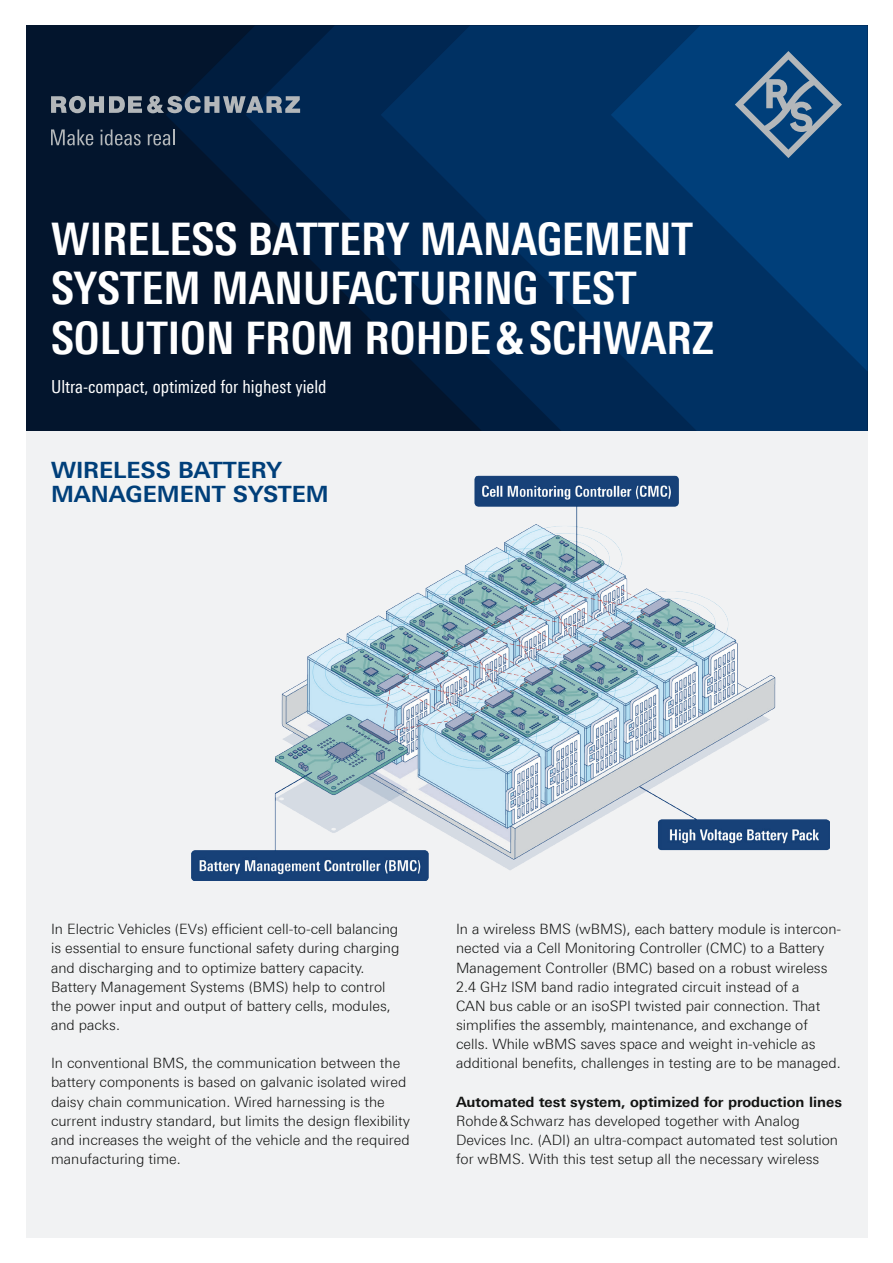
<style>
.page{position:relative;width:893px;height:1263px;background:#fff}
.page>*{position:absolute;margin:0;border:0;box-sizing:border-box;transform-origin:0 0}
.t1{font:700 condensed 45px/49.5px "Linotype Universfor RS";color:#fff}
.t2{font:700 22.5px "Linotype Universfor RS";color:#003f7a}
.t3{font:condensed 18px "Linotype Universfor RS";color:#fff}
.t4{font:300 14.25px/19.2px "Linotype Universfor RS";color:#131413}
.t5{font:700 14.25px "Linotype Universfor RS";color:#131413}
</style>
<div class="page">
<div style="left:26px;top:401px;width:841px;height:836px;background:#f1f2f3"></div>
<img style="left:191px;top:475px;width:638px;height:406px">
<div style="left:26px;top:26px;width:841px;height:405px;background:#03152d"></div>
<svg style="left:166px;top:36px;width:79px;height:157px"></svg>
<svg style="left:245px;top:26px;width:136px;height:303px"></svg>
<svg style="left:381px;top:26px;width:486px;height:405px;background:#002a56"></svg>
<svg style="left:611px;top:26px;width:256px;height:345px;background:#00386e"></svg>
<svg style="left:735px;top:51px;width:107px;height:107px;background:#2d5d8a"></svg>
<svg style="left:51px;top:129px;width:42px;height:16px"></svg>
<svg style="left:101px;top:129px;width:40px;height:16px"></svg>
<svg style="left:148px;top:129px;width:27px;height:16px"></svg>
<svg style="left:51px;top:96px;width:249px;height:17px"></svg>
<p class="t1" style="left:51px;top:214px;width:664px">WIRELESS BATTERY MANAGEMENT<br>SYSTEM MANUFACTURING TEST<br>SOLUTION FROM ROHDE&amp;SCHWARZ</p>
<p class="t3" style="left:51px;top:376px;width:277px">Ultra-compact, optimized for highest yield</p>
<p class="t2" style="left:51px;top:456px;width:232px">WIRELESS BATTERY</p>
<p class="t2" style="left:51px;top:481px;width:279px">MANAGEMENT SYSTEM</p>
<p class="t4" style="left:51px;top:919px;width:350px">In Electric Vehicles (EVs) efficient cell-to-cell balancing is essential to ensure functional safety during charging and discharging and to optimize battery capacity.<br>Battery Management Systems (BMS) help to control the power input and output of battery cells, modules, and packs.</p>
<p class="t4" style="left:51px;top:1053px;width:361px">In conventional BMS, the communication between the battery components is based on galvanic isolated wired daisy chain communication. Wired harnessing is the current industry standard, but limits the design flexibility and increases the weight of the vehicle and the required manufacturing time.</p>
<p class="t4" style="left:456px;top:919px;width:387px">In a wireless BMS (wBMS), each battery module is intercon&shy;nected via a Cell Monitoring Controller (CMC) to a Battery Management Controller (BMC) based on a robust wireless 2.4 GHz ISM band radio integrated circuit instead of a<br>CAN bus cable or an isoSPI twisted pair connection. That simplifies the assembly, maintenance, and exchange of cells. While wBMS saves space and weight in-vehicle as additional benefits, challenges in testing are to be managed.</p>
<p class="t5" style="left:456px;top:1093px;width:387px">Automated test system, optimized for production lines</p>
<p class="t4" style="left:456px;top:1111px;width:384px">Rohde&amp;Schwarz has developed together with Analog<br>Devices Inc. (ADI) an ultra-compact automated test solution for wBMS. With this test setup all the necessary wireless</p>
</div>
